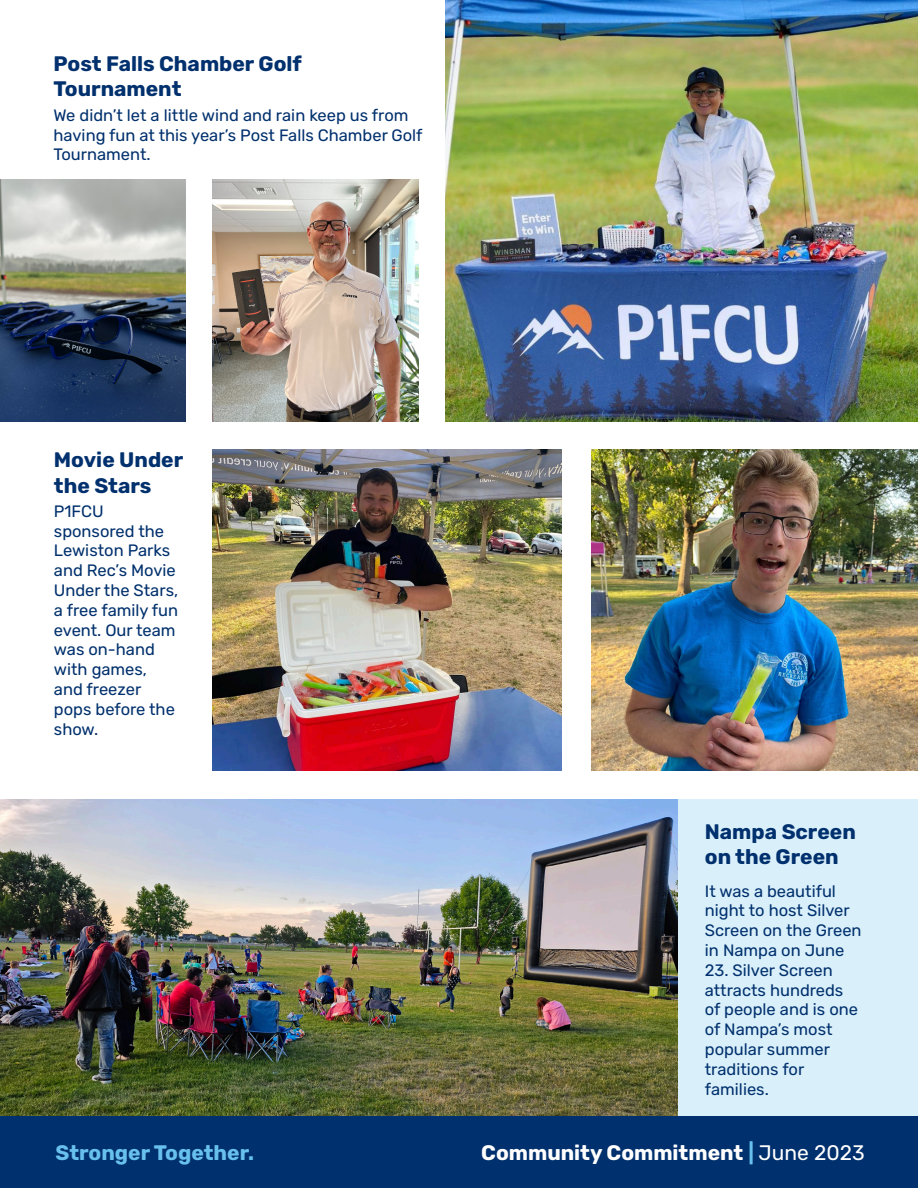
<style>
.page{position:relative;width:918px;height:1188px;background:#fff}
.page>*{position:absolute;margin:0;border:0;box-sizing:border-box;transform-origin:0 0}
.t1{font:700 21px/25.2px "Rubik";color:#00306d}
.t2{font:700 21px "Rubik";color:#fff}
.t3{font:700 21px "Rubik";color:#68c0ec}
.t4{font:16.5px/19.8px "Rubik";color:#00306d}
.s1{color:#68c0ec}
.s2{font-weight:400}
</style>
<div class="page">
<div style="left:0;top:1116px;width:918px;height:72px;background:#00306d"></div>
<img style="left:446px;top:0;width:472px;height:421px">
<img style="left:212px;top:450px;width:350px;height:321px">
<img style="left:212px;top:179px;width:207px;height:242px">
<div style="left:0;top:800px;width:918px;height:316px;background:#d9effa"></div>
<img style="left:0;top:800px;width:677px;height:316px">
<img style="left:0;top:179px;width:185px;height:242px">
<img style="left:592px;top:450px;width:326px;height:321px">
<p class="t1" style="left:53px;top:51px;width:250px">Post Falls Chamber Golf<br>Tournament</p>
<p class="t4" style="left:53px;top:106px;width:371px">We didn’t let a little wind and rain keep us from having fun at this year’s Post Falls Chamber Golf<br>Tournament.</p>
<p class="t1" style="left:54px;top:448px;width:131px">Movie Under the Stars</p>
<p class="t4" style="left:54px;top:502px;width:126px">P1FCU sponsored the<br>Lewiston Parks and Rec’s Movie<br>Under the Stars, a free family fun event. Our team was on-hand with games, and freezer pops before the show.</p>
<p class="t1" style="left:705px;top:820px;width:153px">Nampa Screen on the Green</p>
<p class="t4" style="left:705px;top:881px;width:158px">It was a beautiful night to host Silver<br>Screen on the Green in Nampa on June</p>
<p class="t4" style="left:705px;top:961px;width:155px">23. Silver Screen attracts hundreds of people and is one of Nampa’s most popular summer traditions for families.</p>
<p class="t3" style="left:55px;top:1141px;width:200px">Stronger Together.</p>
<p class="t2" style="left:481px;top:1141px;width:385px">Community Commitment <span class="s1">|</span> <span class="s2">June 2023</span></p>
</div>
